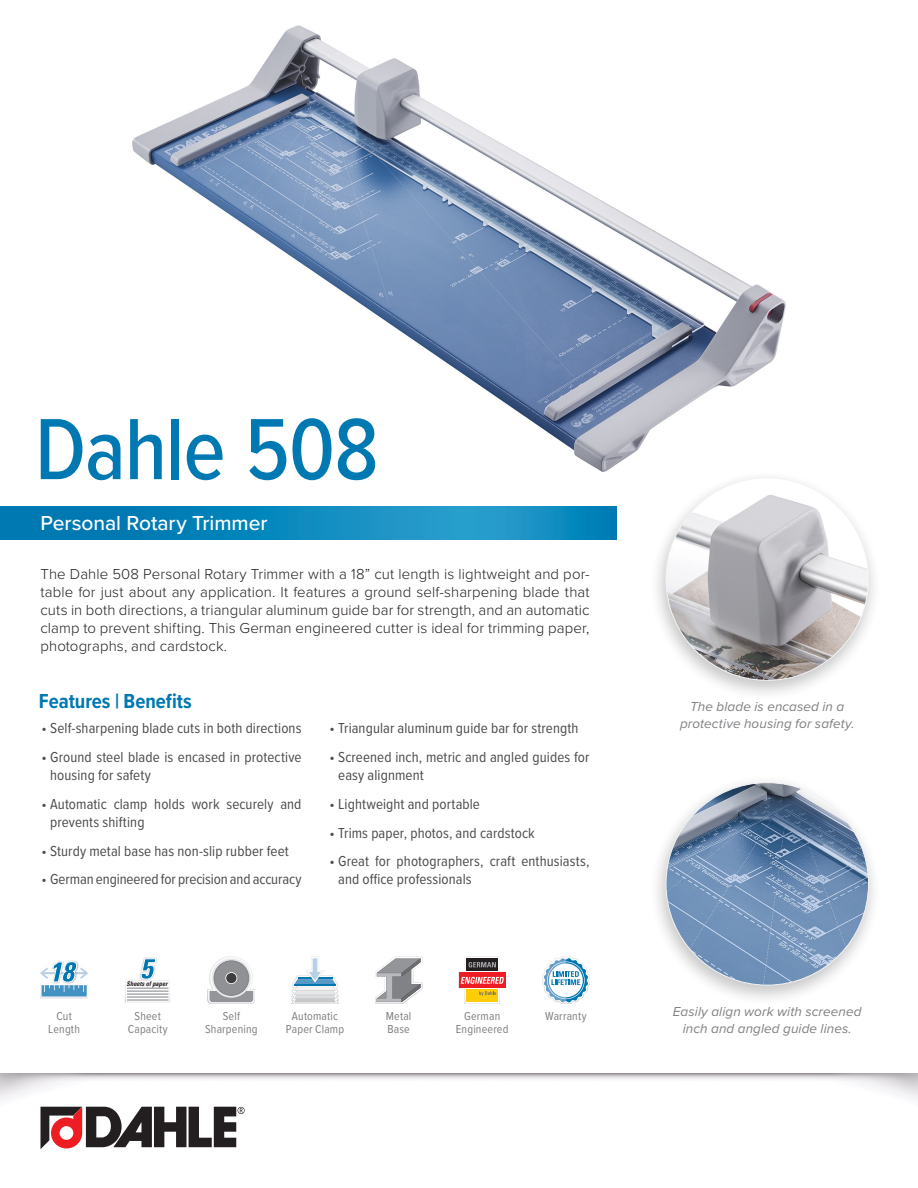
<style>
.page{position:relative;width:918px;height:1188px;background:#fff}
.page>*{position:absolute;margin:0;border:0;box-sizing:border-box;transform-origin:0 0}
.t1{font:500 90px "Proxima Nova Cond";letter-spacing:-.015em;color:#0078b1}
.t2{font:500 21px "Proxima Nova";letter-spacing:-.005em;color:#fff}
.t3{font:700 21px "Proxima Nova Cond";color:#0078b1}
.t4{font:15px/18px "Proxima Nova Cond";letter-spacing:.005em;color:#4b4c4d}
.t5{font:300 15px/18px "Proxima Nova";letter-spacing:.005em;color:#231f20;text-align:justify}
.t6{font:italic 13.5px/16.5px "Proxima Nova";letter-spacing:.01em;color:#7f7f83;text-align:center}
.t7{font:12px/12.8px "Proxima Nova Cond";letter-spacing:.015em;color:#7f7f83;text-align:center}
.t8{font:italic 700 condensed 6.45px "Univers";color:#231f20}
.s1{font-family:"Proxima Nova"}
</style>
<div class="page">
<svg style="left:0;top:506px;width:616px;height:34px;background:#0d88bc"></svg>
<svg style="left:40px;top:1107px;width:205px;height:42px"></svg>
<svg style="left:375px;top:957px;width:47px;height:47px"></svg>
<img style="left:542px;top:975px;width:48px;height:11px">
<svg style="left:543px;top:957px;width:46px;height:47px"></svg>
<div style="left:459px;top:973px;width:47px;height:15px;background:#ee1d23"></div>
<svg style="left:461px;top:958px;width:43px;height:46px"></svg>
<img style="left:291px;top:991px;width:48px;height:13px">
<svg style="left:292px;top:957px;width:46px;height:47px"></svg>
<svg style="left:208px;top:957px;width:47px;height:47px"></svg>
<div style="left:214px;top:961px;width:35px;height:35px;border:1px solid #808285;border-radius:50%"></div>
<svg style="left:225px;top:972px;width:12px;height:12px"></svg>
<div style="left:226px;top:973px;width:11px;height:10px;background:#3e3e3f;border-radius:50%"></div>
<img style="left:124px;top:980px;width:47px;height:23px">
<svg style="left:126px;top:958px;width:44px;height:44px"></svg>
<svg style="left:40px;top:961px;width:48px;height:37px"></svg>
<img style="left:132px;top:25px;width:654px;height:447px">
<div style="left:650px;top:470px;width:232px;height:232px;background:#231f20;opacity:.25"></div>
<img style="left:666px;top:478px;width:202px;height:202px;border-radius:101px">
<div style="left:650px;top:775px;width:232px;height:232px;background:#231f20;opacity:.25"></div>
<img style="left:666px;top:783px;width:202px;height:202px">
<p class="t1" style="left:35px;top:383px;width:346px">Dahle 508</p>
<p class="t2" style="left:41px;top:507px;width:229px">Personal Rotary Trimmer</p>
<p class="t5" style="left:40px;top:564px;width:551px">The Dahle 508 Personal Rotary Trimmer with a 18” cut length is lightweight and por&shy;table for just about any application. It features a ground self-sharpening blade that cuts in both directions, a triangular aluminum guide bar for strength, and an automatic clamp to prevent shifting. This German engineered cutter is ideal for trimming paper, photographs, and cardstock.</p>
<p class="t3" style="left:39px;top:685px;width:155px">Features | Benefits</p>
<p class="t4" style="left:42px;top:719px;width:261px"><span class="s1">•</span> Self-sharpening blade cuts in both directions</p>
<p class="t4" style="left:50px;top:747px;width:253px;text-indent:-9px"><span class="s1">•</span> Ground steel blade is encased in protective housing for safety</p>
<p class="t4" style="left:50px;top:794px;width:253px;text-indent:-9px"><span class="s1">•</span> Automatic clamp holds work securely and prevents shifting</p>
<p class="t4" style="left:42px;top:841px;width:249px"><span class="s1">•</span> Sturdy metal base has non-slip rubber feet</p>
<p class="t4" style="left:42px;top:870px;width:261px"><span class="s1">•</span> German engineered for precision and accuracy</p>
<p class="t4" style="left:330px;top:719px;width:251px"><span class="s1">•</span> Triangular aluminum guide bar for strength</p>
<p class="t4" style="left:338px;top:747px;width:253px;text-indent:-9px"><span class="s1">•</span> Screened inch, metric and angled guides for easy alignment</p>
<p class="t4" style="left:330px;top:794px;width:152px"><span class="s1">•</span> Lightweight and portable</p>
<p class="t4" style="left:330px;top:823px;width:207px"><span class="s1">•</span> Trims paper, photos, and cardstock</p>
<p class="t4" style="left:338px;top:852px;width:253px;text-indent:-9px"><span class="s1">•</span> Great for photographers, craft enthusiasts, and office professionals</p>
<p class="t8" style="left:127px;top:980px;width:42px">Sheets of paper</p>
<p class="t7" style="left:48px;top:1009px;width:33px">Cut<br>Length</p>
<p class="t7" style="left:128px;top:1009px;width:41px">Sheet<br>Capacity</p>
<p class="t7" style="left:223px;top:1009px;width:19px">Self</p>
<p class="t7" style="left:545px;top:1009px;width:43px">Warranty</p>
<p class="t7" style="left:205px;top:1022px;width:54px">Sharpening</p>
<p class="t7" style="left:286px;top:1009px;width:60px">Automatic<br>Paper Clamp</p>
<p class="t7" style="left:456px;top:1009px;width:54px">German<br>Engineered</p>
<p class="t7" style="left:386px;top:1009px;width:27px;text-align:left">Metal<br>Base</p>
<p class="t6" style="left:680px;top:698px;width:176px">The blade is encased in a protective housing for safety.</p>
<p class="t6" style="left:673px;top:1003px;width:190px">Easily align work with screened inch and angled guide lines.</p>
</div>
